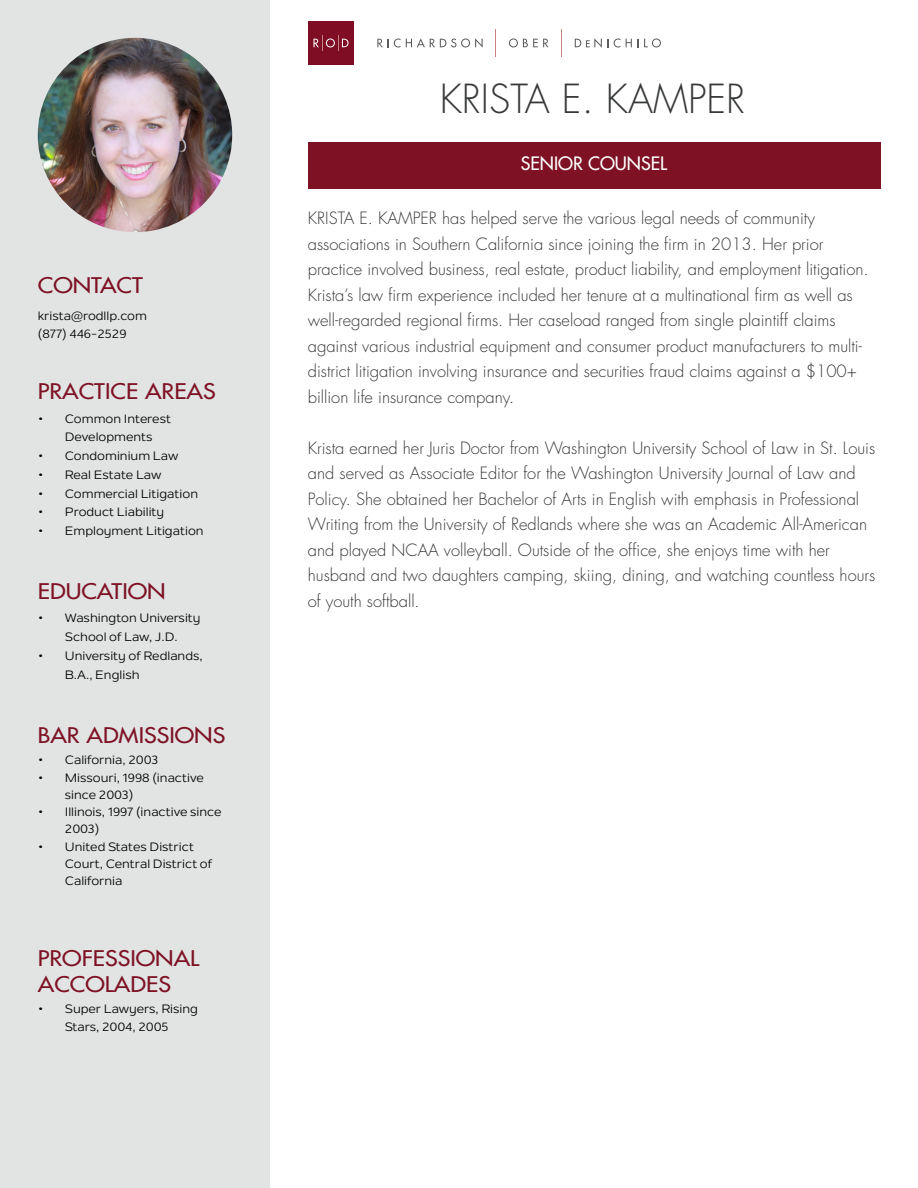
<style>
.page{position:relative;width:918px;height:1188px;background:#fff}
.page>*{position:absolute;margin:0;border:0;box-sizing:border-box;transform-origin:0 0}
.t1{font:300 39px "Futura Std";color:#373838}
.t2{font:500 21px/25.2px "Futura Std";color:#7e1224;scale:1.12 1}
.t3{font:500 18px "Futura Std";color:#fff}
.t4{font:300 16.5px/25.5px "Futura Std";color:#373838}
.t5{font:12px/17.2px "Nolan Next";color:#000;scale:1.12 1}
</style>
<div class="page">
<div style="left:0;top:0;width:270px;height:1188px;background:#e2e4e4"></div>
<div style="left:308px;top:143px;width:572px;height:46px;background:#7e1224"></div>
<svg style="left:377px;top:38px;width:106px;height:10px"></svg>
<svg style="left:509px;top:38px;width:39px;height:9px"></svg>
<svg style="left:495px;top:29px;width:1px;height:28px"></svg>
<svg style="left:561px;top:29px;width:1px;height:28px"></svg>
<div style="left:308px;top:22px;width:45px;height:43px;background:#7f0d23"></div>
<svg style="left:313px;top:35px;width:36px;height:16px"></svg>
<svg style="left:614px;top:39px;width:6px;height:9px"></svg>
<svg style="left:626px;top:39px;width:12px;height:8px"></svg>
<svg style="left:644px;top:39px;width:17px;height:9px"></svg>
<svg style="left:575px;top:38px;width:33px;height:10px"></svg>
<img style="left:38px;top:38px;width:194px;height:194px;border-radius:97px">
<p class="t2" style="left:38px;top:273px;width:95px">CONTACT</p>
<p class="t5" style="left:38px;top:307px;width:99px;line-height:18.8px">krista@rodllp.com (877) 446-2529</p>
<p class="t2" style="left:38px;top:379px;width:160px">PRACTICE AREAS</p>
<p class="t5" style="left:65px;top:410px;width:96px;line-height:18.8px;text-indent:-27px">• Common Interest<br>Developments</p>
<p class="t5" style="left:38px;top:448px;width:127px">• Condominium Law</p>
<p class="t5" style="left:38px;top:467px;width:112px">• Real Estate Law</p>
<p class="t5" style="left:38px;top:486px;width:145px">• Commercial Litigation</p>
<p class="t5" style="left:38px;top:504px;width:114px">• Product Liability</p>
<p class="t5" style="left:38px;top:523px;width:150px">• Employment Litigation</p>
<p class="t2" style="left:38px;top:579px;width:116px">EDUCATION</p>
<p class="t5" style="left:38px;top:610px;width:147px;line-height:18.8px;text-align:center">• Washington University<br>School of Law, J.D.</p>
<p class="t5" style="left:65px;top:647px;width:125px;line-height:18.8px;text-indent:-27px">• University of Redlands,<br>B.A., English</p>
<p class="t2" style="left:38px;top:723px;width:169px">BAR ADMISSIONS</p>
<p class="t5" style="left:38px;top:752px;width:109px">• California, 2003</p>
<p class="t5" style="left:65px;top:770px;width:126px;text-indent:-27px">• Missouri, 1998 (inactive since 2003)</p>
<p class="t5" style="left:65px;top:804px;width:141px;text-indent:-27px">• Illinois, 1997 (inactive since<br>2003)</p>
<p class="t5" style="left:65px;top:839px;width:133px;text-indent:-27px">• United States District<br>Court, Central District of<br>California</p>
<p class="t2" style="left:38px;top:947px;width:146px">PROFESSIONAL<br>ACCOLADES</p>
<p class="t5" style="left:38px;top:1001px;width:145px;text-align:center">• Super Lawyers, Rising<br>Stars, 2004, 2005</p>
<h1 class="t1" style="left:440px;top:79px;width:307px">KRISTA E. KAMPER</h1>
<p class="t3" style="left:521px;top:154px;width:148px">SENIOR COUNSEL</p>
<p class="t4" style="left:308px;top:207px;width:562px">KRISTA E. KAMPER has helped serve the various legal needs of community associations in Southern California since joining the firm in 2013. Her prior practice involved business, real estate, product liability, and employment litigation.<br>Krista’s law firm experience included her tenure at a multinational firm as well as well-regarded regional firms. Her caseload ranged from single plaintiff claims against various industrial equipment and consumer product manufacturers to multi&shy;district litigation involving insurance and securities fraud claims against a $100+ billion life insurance company.</p>
<p class="t4" style="left:308px;top:436px;width:569px">Krista earned her Juris Doctor from Washington University School of Law in St. Louis and served as Associate Editor for the Washington University Journal of Law and Policy. She obtained her Bachelor of Arts in English with emphasis in Professional Writing from the University of Redlands where she was an Academic All-American and played NCAA volleyball. Outside of the office, she enjoys time with her husband and two daughters camping, skiing, dining, and watching countless hours of youth softball.</p>
</div>
